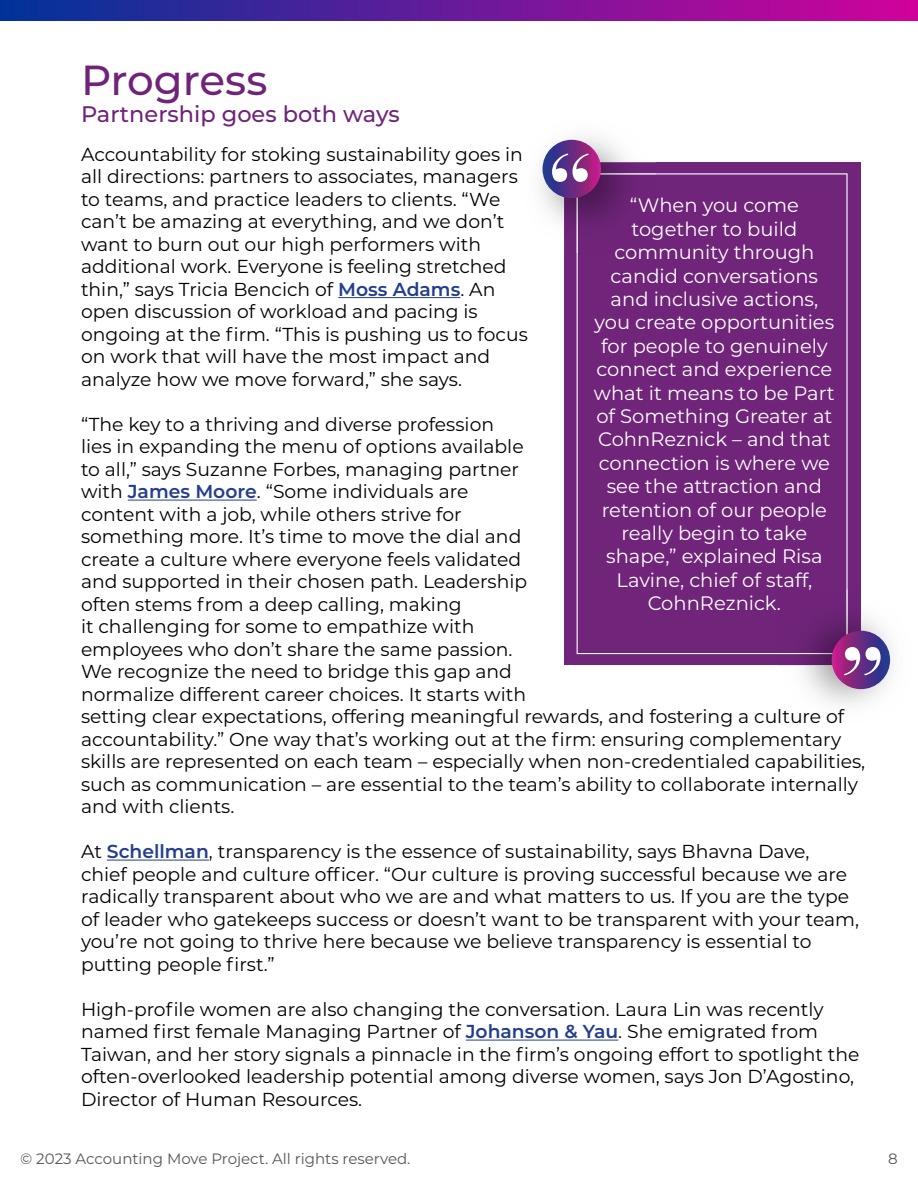
<style>
.page{position:relative;width:918px;height:1188px;background:#fff}
.page>*{position:absolute;margin:0;border:0;box-sizing:border-box;transform-origin:0 0}
.t1{font:500 42px "Montserrat";color:#6f247a}
.t2{font:500 22.5px "Montserrat";color:#6f247a}
.t3{font:19.5px/23.4px "Montserrat";color:#fff;text-align:center}
.t4{font:18.75px/22.5px "Montserrat";color:#000}
.t5{font:15px "Montserrat";color:#54565b}
.s1{font-weight:600;color:#243d8f}
</style>
<div class="page">
<div style="left:1px;top:1px;width:916px;height:19px;background:linear-gradient(to right,#039,#d0019b)"></div>
<div style="left:564px;top:162px;width:297px;height:503px;background:#70247a"></div>
<svg style="left:577px;top:173px;width:271px;height:481px"></svg>
<img style="left:540px;top:137px;width:86px;height:86px">
<img style="left:564px;top:162px;width:92px;height:91px">
<img style="left:577px;top:173px;width:79px;height:80px">
<svg style="left:543px;top:140px;width:58px;height:58px"></svg>
<svg style="left:552px;top:154px;width:37px;height:28px"></svg>
<img style="left:777px;top:616px;width:115px;height:89px">
<img style="left:777px;top:616px;width:84px;height:49px">
<img style="left:777px;top:589px;width:71px;height:65px">
<svg style="left:832px;top:631px;width:58px;height:58px"></svg>
<svg style="left:844px;top:647px;width:37px;height:28px"></svg>
<hr style="left:338px;top:297px;width:122px;height:1px;background:#243d8f">
<hr style="left:128px;top:500px;width:129px;height:1px;background:#243d8f">
<hr style="left:107px;top:860px;width:102px;height:1px;background:#243d8f">
<hr style="left:466px;top:1040px;width:152px;height:1px;background:#243d8f">
<h1 class="t1" style="left:81px;top:50px;width:188px">Progress</h1>
<p class="t2" style="left:81px;top:98px;width:320px">Partnership goes both ways</p>
<p class="t4" style="left:81px;top:142px;width:448px">Accountability for stoking sustainability goes in all directions: partners to associates, managers to teams, and practice leaders to clients. “We can’t be amazing at everything, and we don’t want to burn out our high performers with additional work. Everyone is feeling stretched thin,” says Tricia Bencich of <span class="s1">Moss Adams</span>. An open discussion of workload and pacing is ongoing at the firm. “This is pushing us to focus on work that will have the most impact and analyze how we move forward,” she says.</p>
<p class="t4" style="left:81px;top:412px;width:786px">“The key to a thriving and diverse profession<br>lies in expanding the menu of options available<br>to all,” says Suzanne Forbes, managing partner<br>with <span class="s1">James Moore</span>. “Some individuals are<br>content with a job, while others strive for<br>something more. It’s time to move the dial and<br>create a culture where everyone feels validated<br>and supported in their chosen path. Leadership<br>often stems from a deep calling, making<br>it challenging for some to empathize with<br>employees who don’t share the same passion.<br>We recognize the need to bridge this gap and<br>normalize different career choices. It starts with<br>setting clear expectations, offering meaningful rewards, and fostering a culture of accountability.” One way that’s working out at the firm: ensuring complementary skills are represented on each team – especially when non-credentialed capabilities, such as communication – are essential to the team’s ability to collaborate internally and with clients.</p>
<p class="t4" style="left:81px;top:840px;width:780px">At <span class="s1">Schellman</span>, transparency is the essence of sustainability, says Bhavna Dave, chief people and culture officer. “Our culture is proving successful because we are radically transparent about who we are and what matters to us. If you are the type of leader who gatekeeps success or doesn’t want to be transparent with your team, you’re not going to thrive here because we believe transparency is essential to putting people first.”</p>
<p class="t4" style="left:81px;top:997px;width:780px">High-profile women are also changing the conversation. Laura Lin was recently named first female Managing Partner of <span class="s1">Johanson &amp; Yau</span>. She emigrated from Taiwan, and her story signals a pinnacle in the firm’s ongoing effort to spotlight the often-overlooked leadership potential among diverse women, says Jon D’Agostino, Director of Human Resources.</p>
<p class="t3" style="left:594px;top:193px;width:242px">“When you come together to build community through candid conversations and inclusive actions, you create opportunities for people to genuinely connect and experience what it means to be Part of Something Greater at<br>CohnReznick – and that connection is where we see the attraction and retention of our people really begin to take shape,” explained Risa<br>Lavine, chief of staff,<br>CohnReznick.</p>
<p class="t5" style="left:20px;top:1148px;width:392px">© 2023 Accounting Move Project. All rights reserved.</p>
<p class="t5" style="left:888px;top:1148px;width:11px">8</p>
</div>
